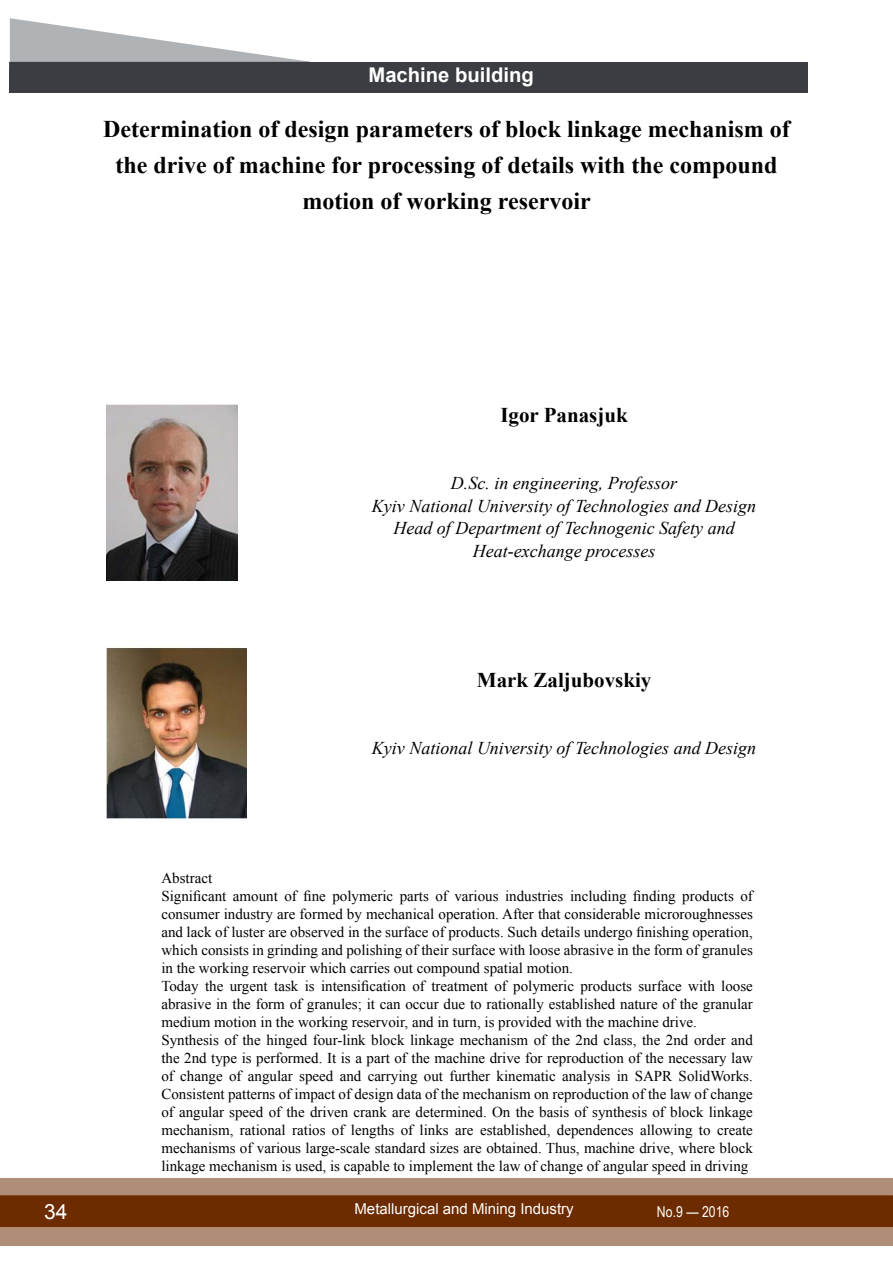
<style>
.page{position:relative;width:893px;height:1263px;background:#fff}
.page>*{position:absolute;margin:0;border:0;box-sizing:border-box;transform-origin:0 0}
.t1{font:700 24px/36px "Times New Roman";color:#000;text-align:center}
.t2{font:700 21px "Times New Roman";color:#000}
.t3{font:21px "Arial";color:#fff}
.t4{font:700 20.25px "Arial";color:#fff}
.t5{font:italic 18px/22.5px "Times New Roman";color:#000;text-align:center}
.t6{font:15px/18px "Times New Roman";color:#000}
.t7{font:15px "Arial";color:#fff}
.t8{font:15px "Arial Narrow";color:#fff}
</style>
<div class="page">
<div style="left:0;top:1178px;width:893px;height:68px;background:#b08d76"></div>
<div style="left:0;top:1195px;width:893px;height:32px;background:#6d2b00;border:2px solid #6d2b00"></div>
<div style="left:10px;top:62px;width:798px;height:30px;background:#3b3d42"></div>
<svg style="left:10px;top:18px;width:300px;height:44px"></svg>
<img style="left:106px;top:405px;width:132px;height:176px">
<img style="left:106px;top:646px;width:140px;height:172px">
<h3 class="t4" style="left:368px;top:62px;width:167px">Machine building</h3>
<h1 class="t1" style="left:103px;top:111px;width:688px">Determination of design parameters of block linkage mechanism of the drive of machine for processing of details with the compound motion of working reservoir</h1>
<h2 class="t2" style="left:500px;top:400px;width:129px">Igor Panasjuk</h2>
<p class="t5" style="left:372px;top:472px;width:386px">D.Sc. in engineering, Professor<br>Kyiv National University of Technologies and Design Head of Department of Technogenic Safety and Heat-exchange processes</p>
<h2 class="t2" style="left:477px;top:665px;width:176px">Mark Zaljubovskiy</h2>
<p class="t5" style="left:372px;top:737px;width:386px">Kyiv National University of Technologies and Design</p>
<p class="t6" style="left:161px;top:869px;width:593px">Abstract<br>Significant amount of fine polymeric parts of various industries including finding products of consumer industry are formed by mechanical operation. After that considerable microroughnesses and lack of luster are observed in the surface of products. Such details undergo finishing operation, which consists in grinding and polishing of their surface with loose abrasive in the form of granules in the working reservoir which carries out compound spatial motion.<br>Today the urgent task is intensification of treatment of polymeric products surface with loose abrasive in the form of granules; it can occur due to rationally established nature of the granular medium motion in the working reservoir, and in turn, is provided with the machine drive.<br>Synthesis of the hinged four-link block linkage mechanism of the 2nd class, the 2nd order and the 2nd type is performed. It is a part of the machine drive for reproduction of the necessary law of change of angular speed and carrying out further kinematic analysis in SAPR SolidWorks.<br>Consistent patterns of impact of design data of the mechanism on reproduction of the law of change of angular speed of the driven crank are determined. On the basis of synthesis of block linkage mechanism, rational ratios of lengths of links are established, dependences allowing to create mechanisms of various large-scale standard sizes are obtained. Thus, machine drive, where block linkage mechanism is used, is capable to implement the law of change of angular speed in driving</p>
<h2 class="t3" style="left:44px;top:1197px;width:25px">34</h2>
<p class="t7" style="left:354px;top:1199px;width:221px">Metallurgical and Mining Industry</p>
<p class="t8" style="left:657px;top:1201px;width:74px">No.9 — 2016</p>
</div>
